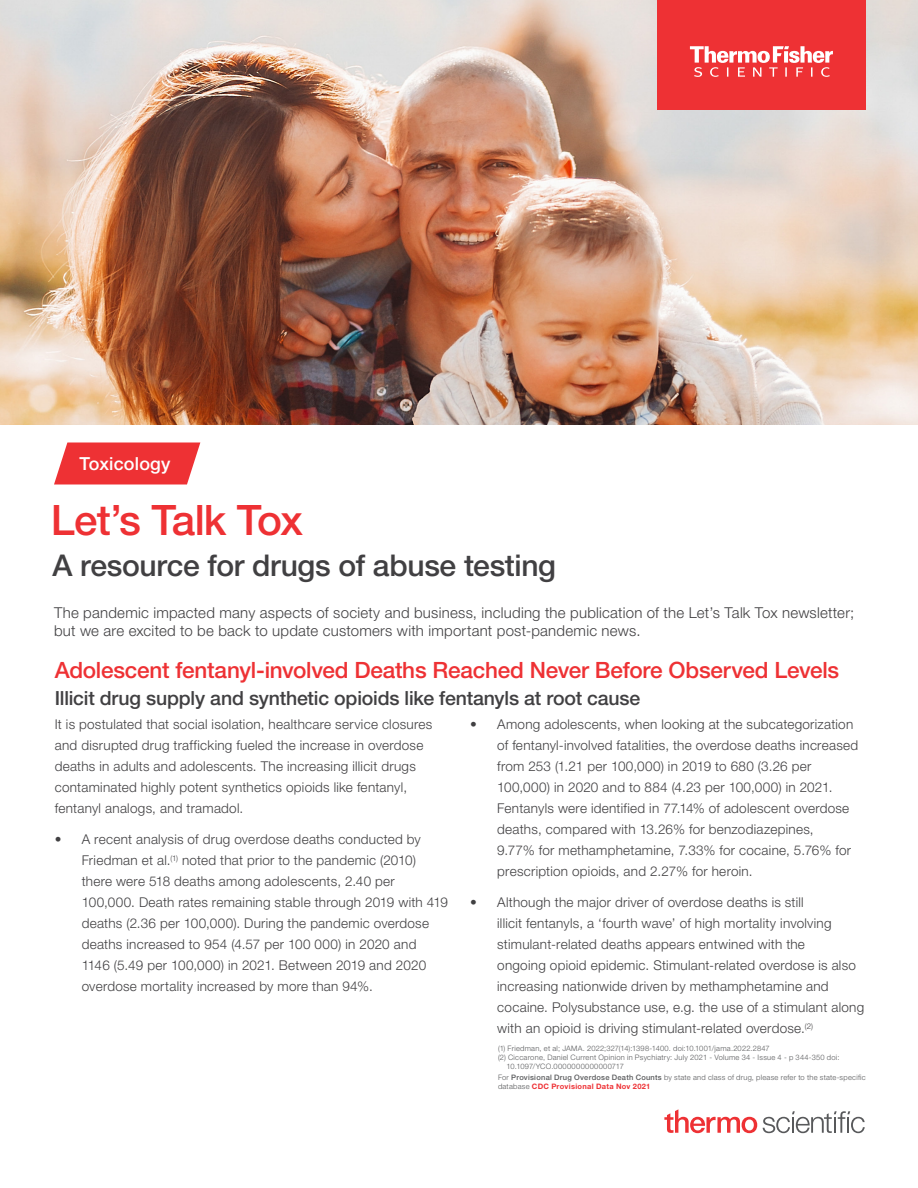
<style>
.page{position:relative;width:918px;height:1188px;background:#fff}
.page>*{position:absolute;margin:0;border:0;box-sizing:border-box;transform-origin:0 0}
.t1{font:500 42px "Helvetica Neue LTW1 G";letter-spacing:-.025em;color:#ee3134}
.t2{font:500 30px "Helvetica Neue LTW1 G";letter-spacing:-.01em;color:#414042}
.t3{font:500 22.5px "Helvetica Neue LTW1 G";letter-spacing:-.01em;color:#ee3134}
.t4{font:500 19.5px "Helvetica Neue LTW1 G";letter-spacing:-.01em;color:#414042}
.t5{font:500 18px "Helvetica Neue LTW1 G";letter-spacing:.01em;color:#fff}
.t6{font:300 15px/18px "Helvetica Neue LTW1 G";letter-spacing:.015em;color:#414042}
.t7{font:300 13.5px/21px "Helvetica Neue LTW1 G";letter-spacing:.02em;color:#414042}
.t8{font:300 7.5px/9px "Helvetica Neue LTW1 G";letter-spacing:.035em;color:#58595b}
.s1{font-weight:500}
.s2{color:#58585a}
.s3{font-weight:700;color:#ee3135}
</style>
<div class="page">
<img style="left:0;top:0;width:918px;height:424px">
<svg style="left:54px;top:442px;width:146px;height:42px;background:#ef4548"></svg>
<div style="left:657px;top:0;width:209px;height:110px;background:#ee3134"></div>
<svg style="left:690px;top:46px;width:143px;height:31px"></svg>
<svg style="left:763px;top:1111px;width:102px;height:22px"></svg>
<svg style="left:664px;top:1109px;width:93px;height:24px"></svg>
<h3 class="t5" style="left:80px;top:453px;width:92px">Toxicology</h3>
<h1 class="t1" style="left:51px;top:495px;width:253px">Let’s Talk Tox</h1>
<h2 class="t2" style="left:52px;top:547px;width:505px">A resource for drugs of abuse testing</h2>
<p class="t6" style="left:54px;top:603px;width:802px">The pandemic impacted many aspects of society and business, including the publication of the Let’s Talk Tox newsletter; but we are excited to be back to update customers with important post-pandemic news.</p>
<h3 class="t3" style="left:55px;top:656px;width:786px">Adolescent fentanyl-involved Deaths Reached Never Before Observed Levels</h3>
<h3 class="t4" style="left:55px;top:686px;width:587px">Illicit drug supply and synthetic opioids like fentanyls at root cause</h3>
<p class="t7" style="left:55px;top:714px;width:379px">It is postulated that social isolation, healthcare service closures and disrupted drug trafficking fueled the increase in overdose deaths in adults and adolescents. The increasing illicit drugs contaminated highly potent synthetics opioids like fentanyl, fentanyl analogs, and tramadol.</p>
<p class="t7" style="left:82px;top:829px;width:368px;text-indent:-27px">• A recent analysis of drug overdose deaths conducted by Friedman et al.<sup>(1)</sup> noted that prior to the pandemic (2010) there were 518 deaths among adolescents, 2.40 per 100,000. Death rates remaining stable through 2019 with 419 deaths (2.36 per 100,000). During the pandemic overdose deaths increased to 954 (4.57 per 100 000) in 2020 and<br>1146 (5.49 per 100,000) in 2021. Between 2019 and 2020 overdose mortality increased by more than 94%.</p>
<p class="t7" style="left:497px;top:714px;width:362px;text-indent:-27px">• Among adolescents, when looking at the subcategorization of fentanyl-involved fatalities, the overdose deaths increased from 253 (1.21 per 100,000) in 2019 to 680 (3.26 per 100,000) in 2020 and to 884 (4.23 per 100,000) in 2021.<br>Fentanyls were identified in 77.14% of adolescent overdose deaths, compared with 13.26% for benzodiazepines,<br>9.77% for methamphetamine, 7.33% for cocaine, 5.76% for prescription opioids, and 2.27% for heroin.</p>
<p class="t7" style="left:497px;top:892px;width:368px;text-indent:-27px">• Although the major driver of overdose deaths is still<br>illicit fentanyls, a ‘fourth wave’ of high mortality involving stimulant-related deaths appears entwined with the<br>ongoing opioid epidemic. Stimulant-related overdose is also increasing nationwide driven by methamphetamine and cocaine. Polysubstance use, e.g. the use of a stimulant along with an opioid is driving stimulant-related overdose.<sup>(2)</sup></p>
<p class="t8" style="left:498px;top:1044px;width:273px">(1) Friedman, et al; JAMA. 2022;327(14):1398-1400. doi:10.1001/jama.2022.2847</p>
<p class="t8" style="left:498px;top:1053px;width:343px">(2) Ciccarone, Daniel Current Opinion in Psychiatry: July 2021 - Volume 34 - Issue 4 - p 344-350 doi:</p>
<p class="t8" style="left:507px;top:1062px;width:119px">10.1097/YCO.0000000000000717</p>
<p class="t8" style="left:498px;top:1073px;width:369px">For <span class="s1">Provisional Drug Overdose Death Counts</span> by state and class of drug, please refer to the state-specific databas<span class="s2">e</span> <span class="s3">CDC Provisional Data Nov 2021</span></p>
</div>
